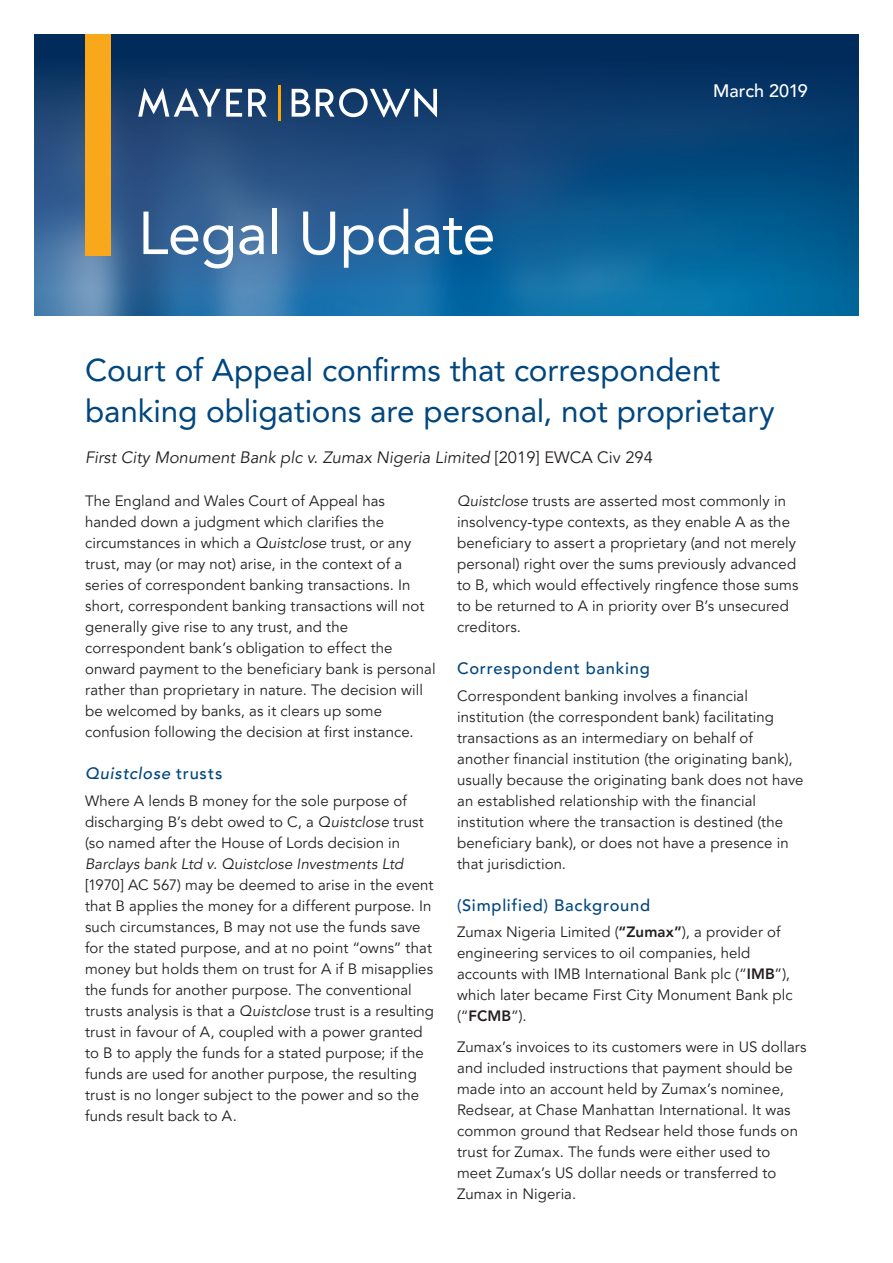
<style>
.page{position:relative;width:893px;height:1263px;background:#fff}
.page>*{position:absolute;margin:0;border:0;box-sizing:border-box;transform-origin:0 0}
.t1{font:60px "Avenir LT Pro";letter-spacing:-.01em;color:#fff}
.Brochure_Title_Small{font:31.5px/40.5px "Avenir LT Pro";letter-spacing:-.005em;color:#00467e}
.t2{font:500 18px "Avenir LT Pro";color:#fff}
.Body_Text{font:italic 16.5px "Avenir LT Pro";color:#231f20}
.Subhead_L2{font:500 16.5px "Avenir LT Pro";letter-spacing:.045em;color:#00467e}
.Subhead_L2-2{font:italic 500 16.5px "Avenir LT Pro";letter-spacing:.045em;color:#00467e}
.Body_copy{font:15px/21px "Avenir LT Pro";letter-spacing:.005em;color:#231f20}
.s1{font-style:normal}
.s2{font-style:italic}
.s3{font-weight:800}
</style>
<div class="page">
<svg style="left:34px;top:34px;width:825px;height:282px;background:#165083"></svg>
<svg style="left:138px;top:88px;width:104px;height:29px"></svg>
<svg style="left:248px;top:89px;width:19px;height:28px"></svg>
<svg style="left:292px;top:89px;width:18px;height:28px"></svg>
<svg style="left:316px;top:88px;width:121px;height:29px"></svg>
<hr style="left:278px;top:85px;width:2px;height:35px;background:#ffa700">
<div style="left:85px;top:34px;width:25px;height:221px;background:#f9a71b"></div>
<p class="t1" style="left:138px;top:196px;width:359px">Legal Update</p>
<p class="t2" style="left:713px;top:80px;width:96px">March 2019</p>
<p class="Brochure_Title_Small" style="left:85px;top:350px;width:691px">Court of Appeal confirms that correspondent banking obligations are personal, not proprietary</p>
<p class="Body_Text" style="left:85px;top:447px;width:569px">First City Monument Bank plc v. Zumax Nigeria Limited <span class="s1">[2019] EWCA Civ 294</span></p>
<p class="Body_copy" style="left:85px;top:491px;width:352px">The England and Wales Court of Appeal has handed down a judgment which clarifies the circumstances in which a <span class="s2">Quistclose</span> trust, or any trust, may (or may not) arise, in the context of a series of correspondent banking transactions. In short, correspondent banking transactions will not generally give rise to any trust, and the correspondent bank’s obligation to effect the onward payment to the beneficiary bank is personal rather than proprietary in nature. The decision will be welcomed by banks, as it clears up some confusion following the decision at first instance.</p>
<p class="Subhead_L2-2" style="left:85px;top:764px;width:139px">Quistclose <span class="s1">trusts</span></p>
<p class="Body_copy" style="left:85px;top:790px;width:351px">Where A lends B money for the sole purpose of discharging B’s debt owed to C, a <span class="s2">Quistclose</span> trust (so named after the House of Lords decision in <span class="s2">Barclays bank Ltd v. Quistclose Investments Ltd </span>[1970] AC 567) may be deemed to arise in the event that B applies the money for a different purpose. In such circumstances, B may not use the funds save for the stated purpose, and at no point “owns” that money but holds them on trust for A if B misapplies the funds for another purpose. The conventional trusts analysis is that a <span class="s2">Quistclose</span> trust is a resulting trust in favour of A, coupled with a power granted to B to apply the funds for a stated purpose; if the funds are used for another purpose, the resulting trust is no longer subject to the power and so the funds result back to A.</p>
<p class="Body_copy" style="left:457px;top:491px;width:343px"><span class="s2">Quistclose</span> trusts are asserted most commonly in insolvency-type contexts, as they enable A as the beneficiary to assert a proprietary (and not merely personal) right over the sums previously advanced to B, which would effectively ringfence those sums to be returned to A in priority over B’s unsecured creditors.</p>
<p class="Subhead_L2" style="left:457px;top:659px;width:194px">Correspondent banking</p>
<p class="Body_copy" style="left:457px;top:685px;width:348px">Correspondent banking involves a financial institution (the correspondent bank) facilitating transactions as an intermediary on behalf of another financial institution (the originating bank), usually because the originating bank does not have an established relationship with the financial institution where the transaction is destined (the beneficiary bank), or does not have a presence in that jurisdiction.</p>
<p class="Subhead_L2" style="left:457px;top:895px;width:195px">(Simplified) Background</p>
<p class="Body_copy" style="left:457px;top:921px;width:337px">Zumax Nigeria Limited (<span class="s3">“Zumax”</span>), a provider of engineering services to oil companies, held accounts with IMB International Bank plc (“<span class="s3">IMB</span>”), which later became First City Monument Bank plc (“<span class="s3">FCMB</span>”).</p>
<p class="Body_copy" style="left:457px;top:1037px;width:351px">Zumax’s invoices to its customers were in US dollars and included instructions that payment should be made into an account held by Zumax’s nominee, Redsear, at Chase Manhattan International. It was common ground that Redsear held those funds on trust for Zumax. The funds were either used to meet Zumax’s US dollar needs or transferred to Zumax in Nigeria.</p>
</div>
